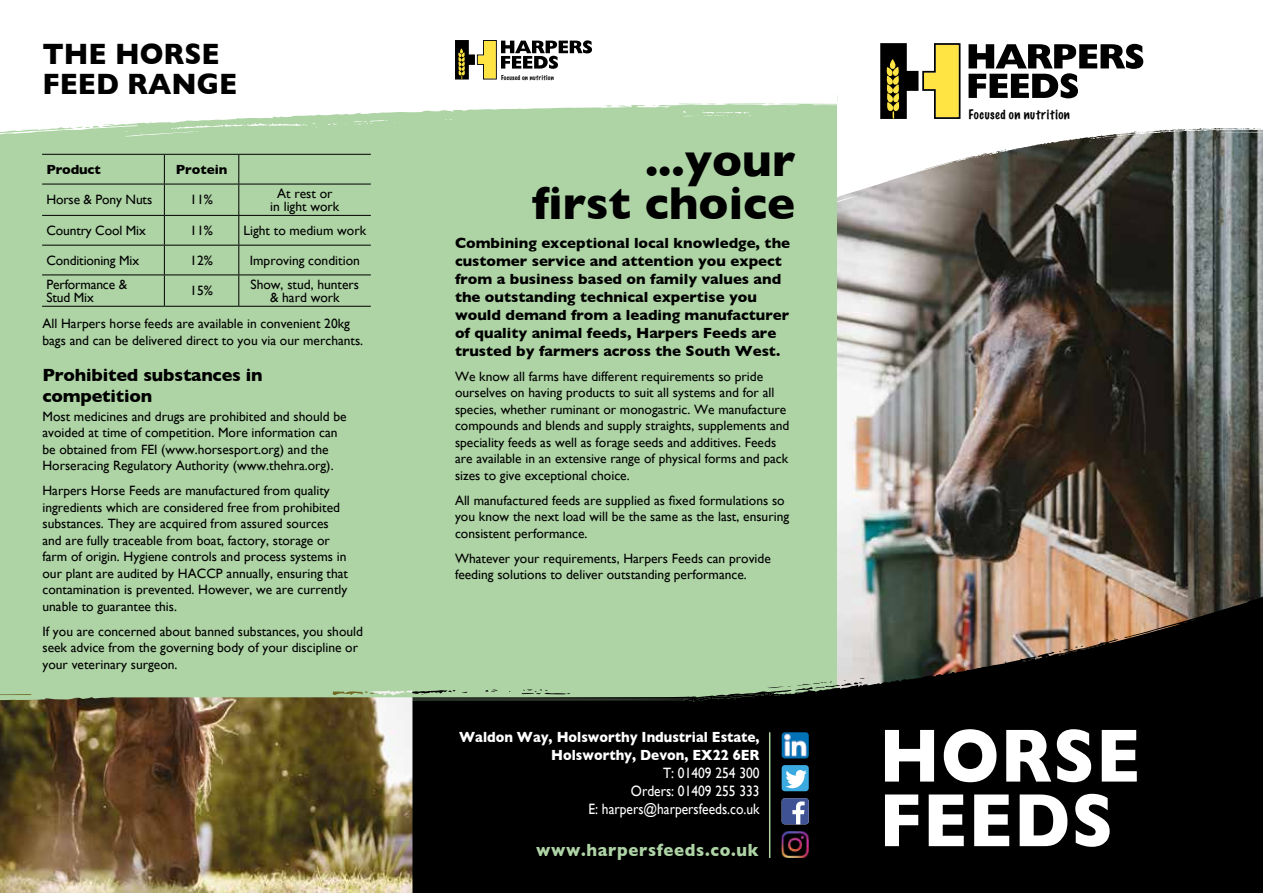
<style>
.page{position:relative;width:1263px;height:893px;background:#fff}
.page>*{position:absolute;margin:0;border:0;box-sizing:border-box;transform-origin:0 0}
.t1{font:700 76.35px/64.5px "Gill Sans";letter-spacing:.015em;color:#fff;scale:.9 1}
.t2{font:700 46.95px/43.5px "Gill Sans";color:#000;text-align:right}
.t3{font:700 30px/30px "Gill Sans";color:#000;scale:.93 1}
.t4{font:700 18px/21px "Gill Sans";letter-spacing:-.01em;color:#000}
.t5{font:700 18px "Gill Sans";letter-spacing:.04em;color:#aed4a5;scale:.93 1}
.t6{font:700 15px/18px "Gill Sans";color:#000}
.t7{font:700 15px/18px "Gill Sans";color:#fff;text-align:right;scale:.9 1}
.t8{font:15px/18px "Gill Sans";color:#fff;text-align:right;scale:.9 1}
.t9{font:13.5px/16.5px "Gill Sans";color:#000}
.t10{font:700 13.5px "Gill Sans";letter-spacing:-.005em;color:#000}
.t11{font:100 12.15px "Marker Felt";letter-spacing:.05em;color:#000}
.t12{font:100 6.3px "Marker Felt";letter-spacing:.05em;color:#000}
</style>
<div class="page">
<div style="left:0;top:0;width:838px;height:893px;background:#aed4a5"></div>
<svg style="left:0;top:123px;width:838px;height:31px"></svg>
<svg style="left:354px;top:123px;width:34px;height:2px"></svg>
<svg style="left:126px;top:123px;width:191px;height:13px"></svg>
<svg style="left:0;top:0;width:838px;height:123px;fill:#fff"></svg>
<img style="left:838px;top:203px;width:425px;height:367px">
<svg style="left:412px;top:570px;width:851px;height:143px"></svg>
<svg style="left:1022px;top:658px;width:13px;height:4px"></svg>
<svg style="left:1059px;top:643px;width:47px;height:13px"></svg>
<svg style="left:1184px;top:619px;width:11px;height:4px"></svg>
<div style="left:412px;top:713px;width:851px;height:180px;background:#000"></div>
<svg style="left:782px;top:765px;width:27px;height:26px"></svg>
<svg style="left:782px;top:798px;width:27px;height:26px"></svg>
<img style="left:782px;top:732px;width:27px;height:26px">
<img style="left:781px;top:831px;width:28px;height:27px">
<hr style="left:769px;top:732px;width:1px;height:126px;background:#aed4a5">
<img style="left:0;top:697px;width:412px;height:196px">
<svg style="left:0;top:694px;width:31px;height:1px"></svg>
<svg style="left:332px;top:678px;width:533px;height:24px"></svg>
<svg style="left:455px;top:40px;width:137px;height:40px"></svg>
<svg style="left:838px;top:43px;width:425px;height:160px"></svg>
<hr style="left:42px;top:154px;width:122px;height:1px;background:#000">
<hr style="left:164px;top:154px;width:75px;height:1px;background:#000">
<svg style="left:164px;top:155px;width:1px;height:29px"></svg>
<hr style="left:239px;top:154px;width:132px;height:1px;background:#000">
<hr style="left:164px;top:184px;width:75px;height:1px;background:#000">
<hr style="left:164px;top:184px;width:1px;height:31px;background:#000">
<hr style="left:239px;top:184px;width:132px;height:1px;background:#000">
<hr style="left:164px;top:215px;width:75px;height:1px;background:#000">
<hr style="left:239px;top:215px;width:132px;height:1px;background:#000">
<hr style="left:164px;top:245px;width:75px;height:1px;background:#000">
<svg style="left:164px;top:216px;width:1px;height:59px"></svg>
<hr style="left:239px;top:245px;width:132px;height:1px;background:#000">
<hr style="left:164px;top:275px;width:75px;height:1px;background:#000">
<hr style="left:164px;top:275px;width:1px;height:31px;background:#000">
<hr style="left:239px;top:275px;width:132px;height:1px;background:#000">
<hr style="left:42px;top:306px;width:122px;height:1px;background:#000">
<hr style="left:164px;top:306px;width:75px;height:1px;background:#000">
<hr style="left:239px;top:306px;width:132px;height:1px;background:#000">
<hr style="left:42px;top:184px;width:122px;height:1px;background:#000">
<hr style="left:42px;top:215px;width:122px;height:1px;background:#000">
<hr style="left:42px;top:245px;width:122px;height:1px;background:#000">
<hr style="left:42px;top:275px;width:122px;height:1px;background:#000">
<svg style="left:238px;top:155px;width:1px;height:29px"></svg>
<hr style="left:238px;top:184px;width:1px;height:31px;background:#000">
<svg style="left:238px;top:216px;width:1px;height:59px"></svg>
<hr style="left:238px;top:275px;width:1px;height:31px;background:#000">
<h3 class="t3" style="left:42px;top:38px;width:211px">THE HORSE<br>FEED RANGE</h3>
<p class="t10" style="left:46px;top:159px;width:56px">Product</p>
<p class="t10" style="left:176px;top:159px;width:53px">Protein</p>
<p class="t9" style="left:46px;top:191px;width:107px">Horse &amp; Pony Nuts</p>
<p class="t9" style="left:190px;top:191px;width:24px">11%</p>
<p class="t9" style="left:270px;top:186px;width:71px;line-height:13.5px;text-align:center">At rest or<br>in light work</p>
<p class="t9" style="left:46px;top:222px;width:101px">Country Cool Mix</p>
<p class="t9" style="left:190px;top:222px;width:24px">11%</p>
<p class="t9" style="left:243px;top:222px;width:124px">Light to medium work</p>
<p class="t9" style="left:46px;top:252px;width:94px">Conditioning Mix</p>
<p class="t9" style="left:190px;top:252px;width:24px">12%</p>
<p class="t9" style="left:250px;top:252px;width:112px">Improving condition</p>
<p class="t9" style="left:46px;top:277px;width:82px;line-height:13.5px">Performance &amp;<br>Stud Mix</p>
<p class="t9" style="left:190px;top:282px;width:24px">15%</p>
<p class="t9" style="left:251px;top:277px;width:110px;line-height:13.5px;text-align:center">Show, stud, hunters &amp; hard work</p>
<p class="t9" style="left:42px;top:315px;width:322px">All Harpers horse feeds are available in convenient 20kg bags and can be delivered direct to you via our merchants.</p>
<h3 class="t4" style="left:42px;top:364px;width:222px">Prohibited substances in competition</h3>
<p class="t9" style="left:42px;top:408px;width:306px">Most medicines and drugs are prohibited and should be avoided at time of competition. More information can be obtained from FEI (www.horsesport.org) and the Horseracing Regulatory Authority (www.thehra.org).</p>
<p class="t9" style="left:42px;top:482px;width:307px">Harpers Horse Feeds are manufactured from quality ingredients which are considered free from prohibited substances. They are acquired from assured sources and are fully traceable from boat, factory, storage or farm of origin. Hygiene controls and process systems in our plant are audited by HACCP annually, ensuring that contamination is prevented. However, we are currently unable to guarantee this.</p>
<p class="t9" style="left:42px;top:623px;width:322px">If you are concerned about banned substances, you should seek advice from the governing body of your discipline or your veterinary surgeon.</p>
<p class="t12" style="left:501px;top:72px;width:54px">Focused on nutrition</p>
<h2 class="t2" style="left:532px;top:137px;width:265px">...your<br>first choice</h2>
<p class="t6" style="left:455px;top:233px;width:337px">Combining exceptional local knowledge, the customer service and attention you expect from a business based on family values and the outstanding technical expertise you would demand from a leading manufacturer of quality animal feeds, Harpers Feeds are trusted by farmers across the South West.</p>
<p class="t9" style="left:455px;top:368px;width:336px">We know all farms have different requirements so pride ourselves on having products to suit all systems and for all species, whether ruminant or monogastric. We manufacture compounds and blends and supply straights, supplements and speciality feeds as well as forage seeds and additives. Feeds are available in an extensive range of physical forms and pack sizes to give exceptional choice.</p>
<p class="t9" style="left:455px;top:492px;width:336px">All manufactured feeds are supplied as fixed formulations so you know the next load will be the same as the last, ensuring consistent performance.</p>
<p class="t9" style="left:455px;top:550px;width:317px">Whatever your requirements, Harpers Feeds can provide feeding solutions to deliver outstanding performance.</p>
<p class="t7" style="left:459px;top:727px;width:335px">Waldon Way, Holsworthy Industrial Estate,<br>Holsworthy, Devon, EX22 6ER</p>
<p class="t8" style="left:588px;top:763px;width:192px">T: 01409 254 300<br>Orders: 01409 255 333<br>E: harpers@harpersfeeds.co.uk</p>
<h3 class="t5" style="left:536px;top:835px;width:241px">www.harpersfeeds.co.uk</h3>
<p class="t11" style="left:968px;top:105px;width:103px">Focused on nutrition</p>
<h1 class="t1" style="left:879px;top:722px;width:292px">HORSE<br>FEEDS</h1>
</div>
